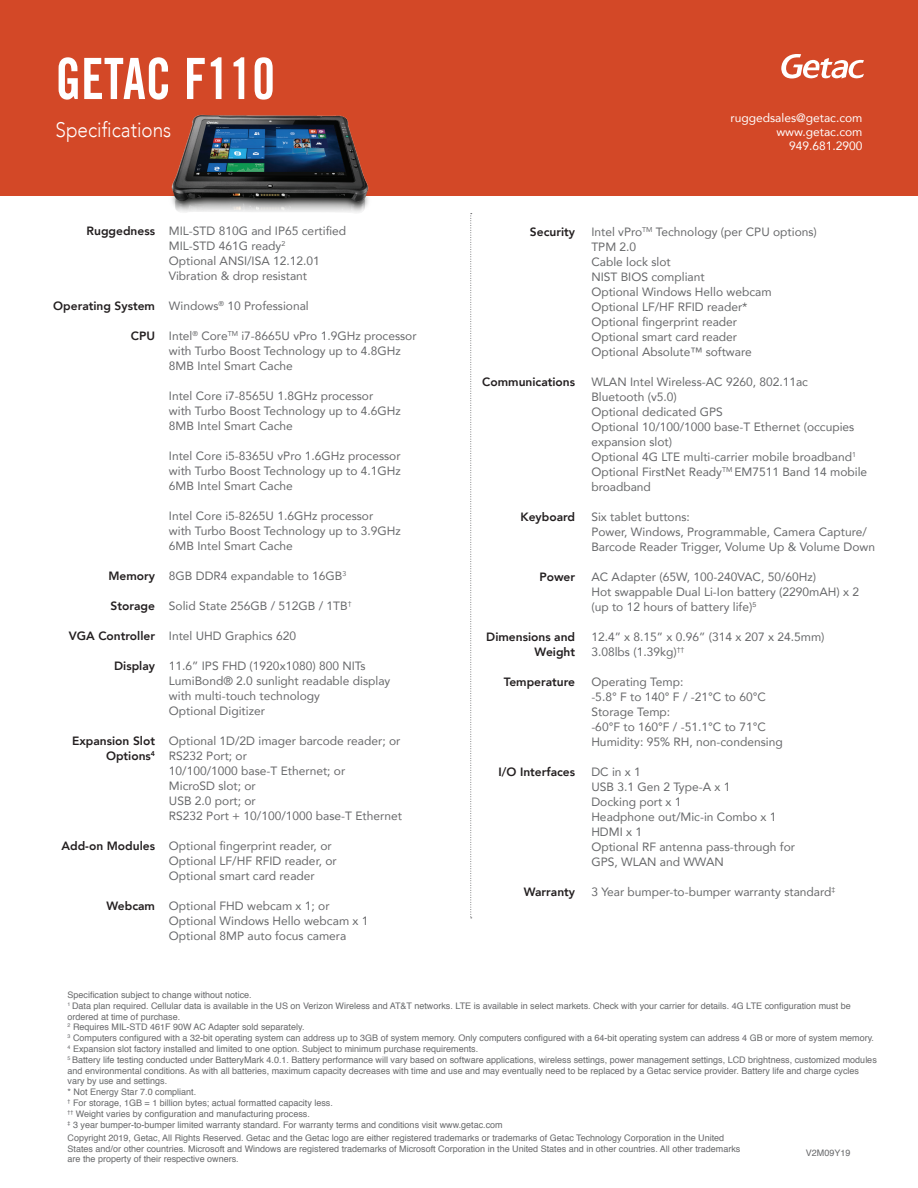
<style>
.page{position:relative;width:918px;height:1188px;background:#fff}
.page>*{position:absolute;margin:0;border:0;box-sizing:border-box;transform-origin:0 0}
.t1{font:57px "Trade Gothic Bold Cond Twenty";color:#fff;scale:.9 1}
.t2{font:300 21px "Avenir";color:#fff;scale:.9 1}
.t3{font:12px/15px "Avenir";color:#67686a}
.t4{font:800 12px/15px "Avenir";color:#231f20;text-align:right}
.t5{font:12px/14.4px "Avenir";color:#fff;text-align:right}
.t6{font:9px/10.8px "Helvetica";color:#67686a}
</style>
<div class="page">
<div style="left:0;top:0;width:918px;height:195px;background:#d34827"></div>
<svg style="left:781px;top:54px;width:83px;height:25px"></svg>
<svg style="left:470px;top:213px;width:2px;height:705px"></svg>
<img style="left:169px;top:114px;width:211px;height:99px">
<h1 class="t1" style="left:56px;top:44px;width:245px">GETAC F110</h1>
<h2 class="t2" style="left:56px;top:117px;width:130px">Specifications</h2>
<p class="t4" style="left:87px;top:223px;width:70px">Ruggedness</p>
<p class="t4" style="left:53px;top:298px;width:103px">Operating System</p>
<p class="t4" style="left:131px;top:328px;width:26px">CPU</p>
<p class="t4" style="left:108px;top:568px;width:48px">Memory</p>
<p class="t4" style="left:111px;top:598px;width:46px">Storage</p>
<p class="t4" style="left:69px;top:628px;width:88px">VGA Controller</p>
<p class="t4" style="left:114px;top:658px;width:42px">Display</p>
<p class="t4" style="left:72px;top:733px;width:84px">Expansion Slot<br>Options<sup>4</sup></p>
<p class="t4" style="left:62px;top:838px;width:95px">Add-on Modules</p>
<p class="t4" style="left:106px;top:898px;width:50px">Webcam</p>
<p class="t3" style="left:169px;top:223px;width:179px">MIL-STD 810G and IP65 certified<br>MIL-STD 461G ready<sup>2<br></sup>Optional ANSI/ISA 12.12.01<br>Vibration &amp; drop resistant</p>
<p class="t3" style="left:169px;top:298px;width:141px">Windows<sup>®</sup> 10 Professional</p>
<p class="t3" style="left:169px;top:328px;width:249px">Intel<sup>®</sup> Core<sup>TM</sup> i7-8665U vPro 1.9GHz processor with Turbo Boost Technology up to 4.8GHz<br>8MB Intel Smart Cache</p>
<p class="t3" style="left:169px;top:388px;width:233px">Intel Core i7-8565U 1.8GHz processor<br>with Turbo Boost Technology up to 4.6GHz<br>8MB Intel Smart Cache</p>
<p class="t3" style="left:169px;top:448px;width:233px;text-align:justify">Intel Core i5-8365U vPro 1.6GHz processor with Turbo Boost Technology up to 4.1GHz 6MB Intel Smart Cache</p>
<p class="t3" style="left:169px;top:508px;width:233px">Intel Core i5-8265U 1.6GHz processor<br>with Turbo Boost Technology up to 3.9GHz<br>6MB Intel Smart Cache</p>
<p class="t3" style="left:169px;top:568px;width:179px">8GB DDR4 expandable to 16GB<sup>3</sup></p>
<p class="t3" style="left:169px;top:598px;width:184px">Solid State 256GB / 512GB / 1TB<sup>†</sup></p>
<p class="t3" style="left:169px;top:628px;width:129px">Intel UHD Graphics 620</p>
<p class="t3" style="left:169px;top:658px;width:223px">11.6” IPS FHD (1920x1080) 800 NITs<br>LumiBond® 2.0 sunlight readable display with multi-touch technology<br>Optional Digitizer</p>
<p class="t3" style="left:169px;top:733px;width:235px">Optional 1D/2D imager barcode reader; or<br>RS232 Port; or<br>10/100/1000 base-T Ethernet; or<br>MicroSD slot; or<br>USB 2.0 port; or<br>RS232 Port + 10/100/1000 base-T Ethernet</p>
<p class="t3" style="left:169px;top:838px;width:169px">Optional fingerprint reader, or<br>Optional LF/HF RFID reader, or<br>Optional smart card reader</p>
<p class="t3" style="left:169px;top:898px;width:201px">Optional FHD webcam x 1; or<br>Optional Windows Hello webcam x 1<br>Optional 8MP auto focus camera</p>
<p class="t5" style="left:731px;top:110px;width:133px">ruggedsales@getac.com www.getac.com<br>949.681.2900</p>
<p class="t4" style="left:530px;top:224px;width:47px">Security</p>
<p class="t4" style="left:482px;top:374px;width:94px">Communications</p>
<p class="t4" style="left:520px;top:509px;width:56px">Keyboard</p>
<p class="t4" style="left:539px;top:569px;width:37px">Power</p>
<p class="t4" style="left:486px;top:629px;width:90px">Dimensions and<br>Weight</p>
<p class="t4" style="left:504px;top:674px;width:73px">Temperature</p>
<p class="t4" style="left:498px;top:764px;width:78px">I/O Interfaces</p>
<p class="t4" style="left:524px;top:884px;width:53px">Warranty</p>
<p class="t3" style="left:591px;top:224px;width:227px">Intel vPro<sup>TM</sup> Technology (per CPU options)<br>TPM 2.0<br>Cable lock slot<br>NIST BIOS compliant<br>Optional Windows Hello webcam<br>Optional LF/HF RFID reader*<br>Optional fingerprint reader<br>Optional smart card reader<br>Optional Absolute™ software</p>
<p class="t3" style="left:591px;top:374px;width:277px">WLAN Intel Wireless-AC 9260, 802.11ac<br>Bluetooth (v5.0)<br>Optional dedicated GPS<br>Optional 10/100/1000 base-T Ethernet (occupies expansion slot)<br>Optional 4G LTE multi-carrier mobile broadband<sup>1<br></sup>Optional FirstNet Ready<sup>TM</sup> EM7511 Band 14 mobile broadband</p>
<p class="t3" style="left:591px;top:509px;width:285px">Six tablet buttons:<br>Power, Windows, Programmable, Camera Capture/<br>Barcode Reader Trigger, Volume Up &amp; Volume Down</p>
<p class="t3" style="left:591px;top:569px;width:269px">AC Adapter (65W, 100-240VAC, 50/60Hz)<br>Hot swappable Dual Li-Ion battery (2290mAH) x 2 (up to 12 hours of battery life)<sup>5</sup></p>
<p class="t3" style="left:591px;top:629px;width:235px">12.4” x 8.15” x 0.96” (314 x 207 x 24.5mm)<br>3.08lbs (1.39kg)<sup>††</sup></p>
<p class="t3" style="left:591px;top:674px;width:193px">Operating Temp:<br>-5.8° F to 140° F / -21°C to 60°C<br>Storage Temp:<br>-60°F to 160°F / -51.1°C to 71°C<br>Humidity: 95% RH, non-condensing</p>
<p class="t3" style="left:591px;top:764px;width:205px">DC in x 1<br>USB 3.1 Gen 2 Type-A x 1<br>Docking port x 1<br>Headphone out/Mic-in Combo x 1<br>HDMI x 1<br>Optional RF antenna pass-through for<br>GPS, WLAN and WWAN</p>
<p class="t3" style="left:591px;top:884px;width:246px">3 Year bumper-to-bumper warranty standard<sup>‡</sup></p>
<p class="t6" style="left:68px;top:990px;width:811px">Specification subject to change without notice.<br><sup>1</sup> Data plan required. Cellular data is available in the US on Verizon Wireless and AT&amp;T networks. LTE is available in select markets. Check with your carrier for details. 4G LTE configuration must be ordered at time of purchase.<br><sup>2</sup> Requires MIL-STD 461F 90W AC Adapter sold separately.<br><sup>3</sup> Computers configured with a 32-bit operating system can address up to 3GB of system memory. Only computers configured with a 64-bit operating system can address 4 GB or more of system memory.<br><sup>4</sup> Expansion slot factory installed and limited to one option. Subject to minimum purchase requirements.<br><sup>5</sup> Battery life testing conducted under BatteryMark 4.0.1. Battery performance will vary based on software applications, wireless settings, power management settings, LCD brightness, customized modules and environmental conditions. As with all batteries, maximum capacity decreases with time and use and may eventually need to be replaced by a Getac service provider. Battery life and charge cycles vary by use and settings.<br>* Not Energy Star 7.0 compliant.<br><sup>†</sup> For storage, 1GB = 1 billion bytes; actual formatted capacity less.<br><sup>††</sup> Weight varies by configuration and manufacturing process.<br><sup>‡</sup> 3 year bumper-to-bumper limited warranty standard. For warranty terms and conditions visit www.getac.com</p>
<p class="t6" style="left:68px;top:1132px;width:674px">Copyright 2019, Getac, All Rights Reserved. Getac and the Getac logo are either registered trademarks or trademarks of Getac Technology Corporation in the United<br>States and/or other countries. Microsoft and Windows are registered trademarks of Microsoft Corporation in the United States and in other countries. All other trademarks are the property of their respective owners.</p>
<p class="t6" style="left:806px;top:1148px;width:46px">V2M09Y19</p>
</div>
